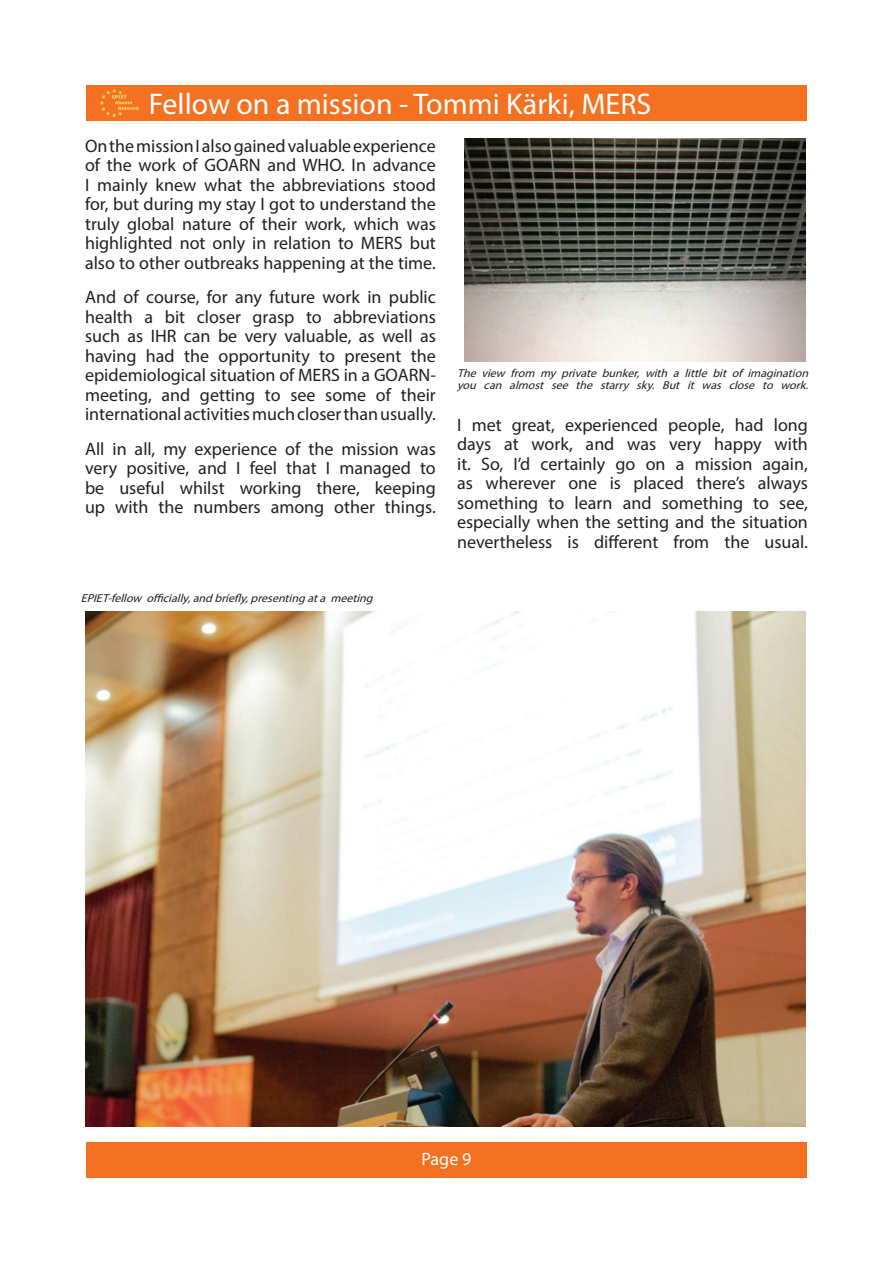
<style>
.page{position:relative;width:893px;height:1263px;background:#fff}
.page>*{position:absolute;margin:0;border:0;box-sizing:border-box;transform-origin:0 0}
.t1{font:30px "Myriad Pro";color:#fff}
.t2{font:18px/19.5px "Myriad Pro";color:#231f20;text-align:justify}
.t3{font:18px "Myriad Pro";color:#fff}
.t4{font:italic 11.55px/12px "Myriad Pro";color:#231f20;scale:1.04 1}
</style>
<div class="page">
<div style="left:86px;top:1142px;width:721px;height:36px;background:#f37121"></div>
<div style="left:86px;top:85px;width:721px;height:36px;background:#f37121"></div>
<img style="left:100px;top:89px;width:38px;height:28px">
<img style="left:85px;top:611px;width:721px;height:516px">
<img style="left:465px;top:138px;width:341px;height:224px">
<h1 class="t1" style="left:149px;top:86px;width:504px">Fellow on a mission - Tommi Kärki, MERS</h1>
<p class="t2" style="left:85px;top:136px;width:352px">On the mission I also gained valuable experience of the work of GOARN and WHO. In advance I mainly knew what the abbreviations stood for, but during my stay I got to understand the truly global nature of their work, which was highlighted not only in relation to MERS but also to other outbreaks happening at the time.</p>
<p class="t2" style="left:85px;top:287px;width:352px">And of course, for any future work in public health a bit closer grasp to abbreviations such as IHR can be very valuable, as well as having had the opportunity to present the epidemiological situation of MERS in a GOARN&shy;meeting, and getting to see some of their international activities much closer than usually.</p>
<p class="t2" style="left:85px;top:439px;width:352px">All in all, my experience of the mission was very positive, and I feel that I managed to be useful whilst working there, keeping up with the numbers among other things.</p>
<p class="t4" style="left:457px;top:367px;width:342px">The view from my private bunker, with a little bit of imagination you can almost see the starry sky. But it was close to work.</p>
<p class="t2" style="left:457px;top:415px;width:352px">I met great, experienced people, had long days at work, and was very happy with it. So, I’d certainly go on a mission again, as wherever one is placed there’s always something to learn and something to see, especially when the setting and the situation nevertheless is different from the usual.</p>
<p class="t4" style="left:81px;top:592px;width:286px">EPIET-fellow officially,andbriefly,presentingata meeting</p>
<p class="t3" style="left:422px;top:1147px;width:51px">Page 9</p>
</div>
